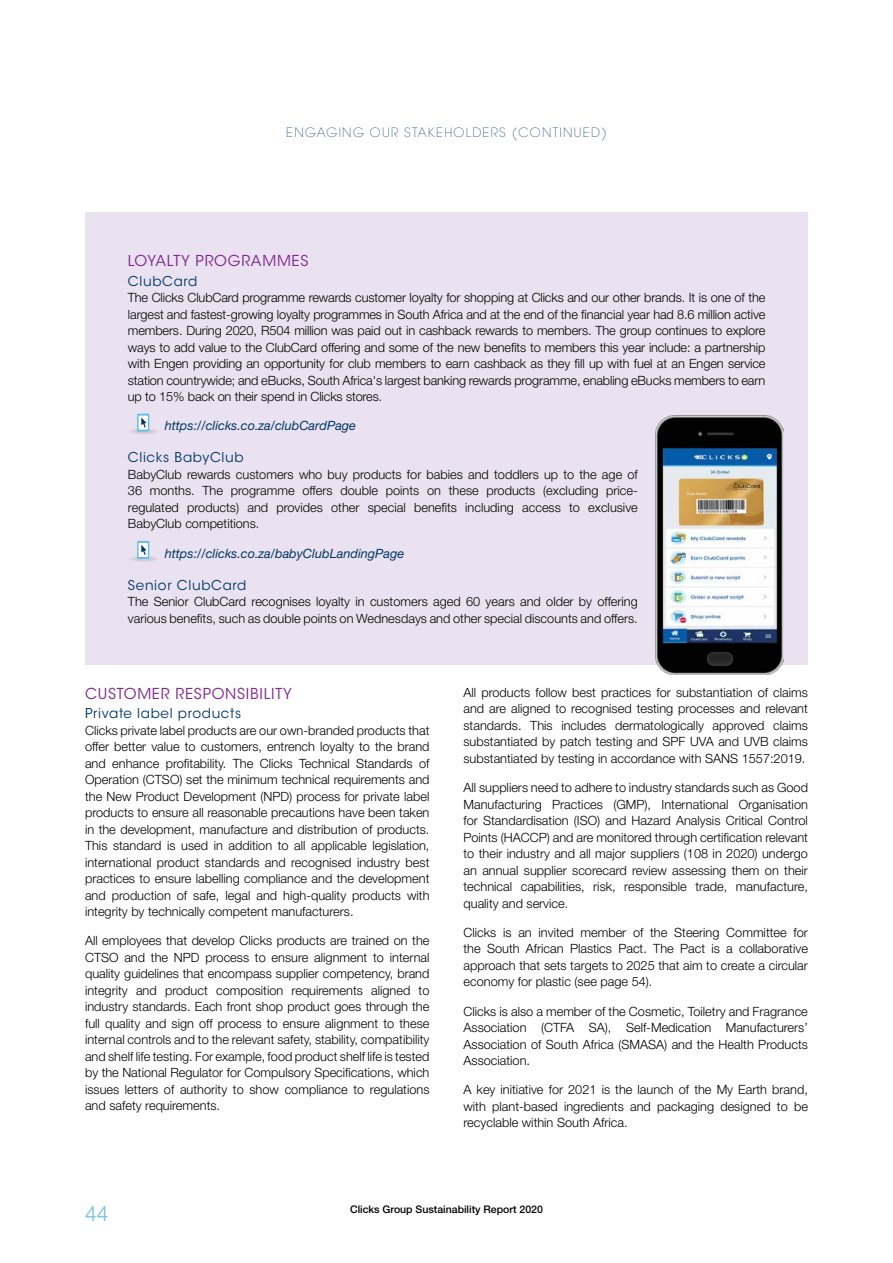
<style>
.page{position:relative;width:893px;height:1263px;background:#fff}
.page>*{position:absolute;margin:0;border:0;box-sizing:border-box;transform-origin:0 0}
.t1{font:300 21px "Helvetica Neue LT Std";color:#64bde1}
.t2{font:15px "ITC Avant Garde Std";letter-spacing:.05em;color:#812990}
.t3{font:13.5px "ITC Avant Garde Std";letter-spacing:.05em;color:#003768}
.t4{font:300 12.75px/16.5px "Helvetica Neue LT Std";color:#000;text-align:justify}
.t5{font:italic 12.75px "Helvetica Neue LT Std";color:#003768}
.t6{font:200 12.75px "ITC Avant Garde Std";letter-spacing:.1em;color:#003768}
.t7{font:500 10.5px "Helvetica Neue LT Std";color:#000}
</style>
<div class="page">
<div style="left:85px;top:213px;width:723px;height:452px;background:#eae2f0"></div>
<svg style="left:128px;top:428px;width:30px;height:7px"></svg>
<svg style="left:137px;top:414px;width:12px;height:17px"></svg>
<div style="left:139px;top:416px;width:9px;height:14px;background:#fff"></div>
<svg style="left:141px;top:418px;width:6px;height:10px"></svg>
<div style="left:128px;top:556px;width:30px;height:6px;background:#d7d0dd;border-radius:50%"></div>
<svg style="left:137px;top:541px;width:12px;height:18px"></svg>
<div style="left:139px;top:543px;width:9px;height:14px;background:#fff"></div>
<svg style="left:141px;top:545px;width:6px;height:10px"></svg>
<img style="left:656px;top:415px;width:128px;height:259px">
<p class="t6" style="left:286px;top:125px;width:322px">ENGAGING OUR STAKEHOLDERS (CONTINUED)</p>
<p class="t2" style="left:128px;top:252px;width:182px">LOYALTY PROGRAMMES</p>
<p class="t3" style="left:128px;top:272px;width:71px">ClubCard</p>
<p class="t4" style="left:128px;top:289px;width:639px">The Clicks ClubCard programme rewards customer loyalty for shopping at Clicks and our other brands. It is one of the largest and fastest-growing loyalty programmes in South Africa and at the end of the financial year had 8.6 million active members. During 2020, R504 million was paid out in cashback rewards to members. The group continues to explore ways to add value to the ClubCard offering and some of the new benefits to members this year include: a partnership with Engen providing an opportunity for club members to earn cashback as they fill up with fuel at an Engen service station countrywide; and eBucks, South Africa's largest banking rewards programme, enabling eBucks members to earn up to 15% back on their spend in Clicks stores.</p>
<p class="t5" style="left:165px;top:418px;width:193px">https://clicks.co.za/clubCardPage</p>
<p class="t3" style="left:128px;top:449px;width:117px">Clicks BabyClub</p>
<p class="t4" style="left:128px;top:466px;width:511px">BabyClub rewards customers who buy products for babies and toddlers up to the age of 36 months. The programme offers double points on these products (excluding price&shy;regulated products) and provides other special benefits including access to exclusive BabyClub competitions.</p>
<p class="t5" style="left:165px;top:545px;width:241px">https://clicks.co.za/babyClubLandingPage</p>
<p class="t3" style="left:128px;top:576px;width:120px">Senior ClubCard</p>
<p class="t4" style="left:128px;top:593px;width:511px">The Senior ClubCard recognises loyalty in customers aged 60 years and older by offering various benefits, such as double points on Wednesdays and other special discounts and offers.</p>
<p class="t2" style="left:85px;top:684px;width:208px">CUSTOMER RESPONSIBILITY</p>
<p class="t3" style="left:85px;top:705px;width:158px">Private label products</p>
<p class="t4" style="left:85px;top:721px;width:346px">Clicks private label products are our own-branded products that offer better value to customers, entrench loyalty to the brand and enhance profitability. The Clicks Technical Standards of Operation (CTSO) set the minimum technical requirements and the New Product Development (NPD) process for private label products to ensure all reasonable precautions have been taken in the development, manufacture and distribution of products.<br>This standard is used in addition to all applicable legislation, international product standards and recognised industry best practices to ensure labelling compliance and the development and production of safe, legal and high-quality products with integrity by technically competent manufacturers.</p>
<p class="t4" style="left:85px;top:932px;width:346px">All employees that develop Clicks products are trained on the CTSO and the NPD process to ensure alignment to internal quality guidelines that encompass supplier competency, brand integrity and product composition requirements aligned to industry standards. Each front shop product goes through the full quality and sign off process to ensure alignment to these internal controls and to the relevant safety, stability, compatibility and shelf life testing. For example, food product shelf life is tested by the National Regulator for Compulsory Specifications, which issues letters of authority to show compliance to regulations and safety requirements.</p>
<p class="t4" style="left:463px;top:684px;width:346px">All products follow best practices for substantiation of claims and are aligned to recognised testing processes and relevant standards. This includes dermatologically approved claims substantiated by patch testing and SPF UVA and UVB claims substantiated by testing in accordance with SANS 1557:2019.</p>
<p class="t4" style="left:463px;top:779px;width:346px">All suppliers need to adhere to industry standards such as Good Manufacturing Practices (GMP), International Organisation for Standardisation (ISO) and Hazard Analysis Critical Control Points (HACCP) and are monitored through certification relevant to their industry and all major suppliers (108 in 2020) undergo an annual supplier scorecard review assessing them on their technical capabilities, risk, responsible trade, manufacture, quality and service.</p>
<p class="t4" style="left:463px;top:924px;width:346px">Clicks is an invited member of the Steering Committee for the South African Plastics Pact. The Pact is a collaborative approach that sets targets to 2025 that aim to create a circular economy for plastic (see page 54).</p>
<p class="t4" style="left:463px;top:1002px;width:346px">Clicks is also a member of the Cosmetic, Toiletry and Fragrance Association (CTFA SA), Self-Medication Manufacturers’ Association of South Africa (SMASA) and the Health Products Association.</p>
<p class="t4" style="left:463px;top:1081px;width:346px">A key initiative for 2021 is the launch of the My Earth brand, with plant-based ingredients and packaging designed to be recyclable within South Africa.</p>
<h1 class="t1" style="left:85px;top:1200px;width:25px">44</h1>
<p class="t7" style="left:350px;top:1203px;width:194px">Clicks Group Sustainability Report 2020</p>
</div>
